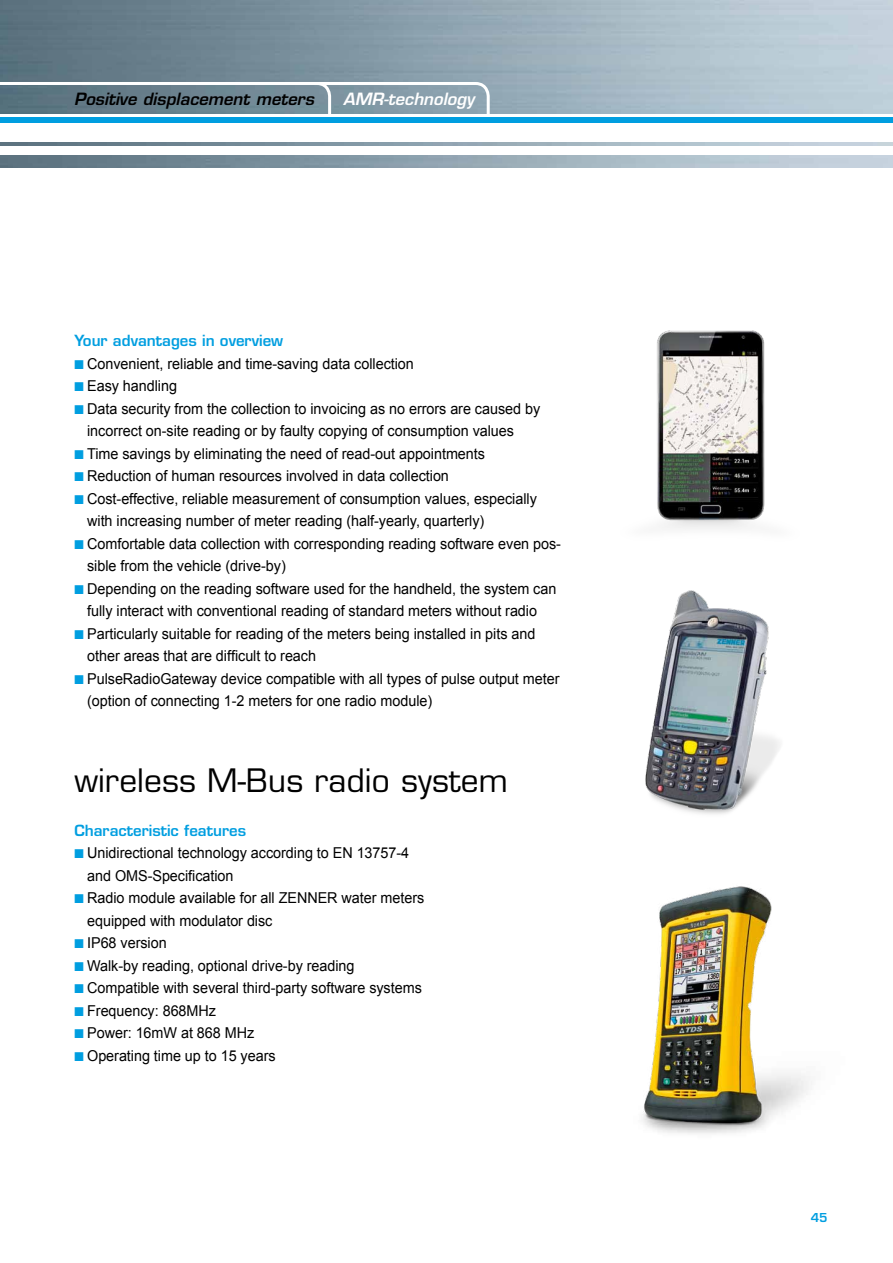
<style>
.page{position:relative;width:893px;height:1263px;background:#fff}
.page>*{position:absolute;margin:0;border:0;box-sizing:border-box;transform-origin:0 0}
.t1{font:31.5px "Eurostile LT Std";letter-spacing:.005em;color:#000}
.t2{font:italic 600 16.5px "Eurostile LT Std";color:#000}
.t3{font:italic 600 16.5px "Eurostile LT Std";color:#fff}
.t4{font:15px/22.5px "Arial";letter-spacing:-.005em;color:#000;scale:.96 1}
.t5{font:600 15px "Eurostile LT Std";color:#009ee0}
.t6{font:600 12px "Eurostile LT Std";color:#009ee0}
.s1{color:#009ee0}
</style>
<div class="page">
<img style="left:0;top:0;width:893px;height:113px">
<img style="left:0;top:155px;width:893px;height:13px">
<img style="left:1px;top:142px;width:892px;height:4px">
<img style="left:645px;top:637px;width:135px;height:177px">
<img style="left:642px;top:886px;width:170px;height:248px">
<svg style="left:0;top:82px;width:490px;height:32px;background:#7f95a0"></svg>
<div style="left:0;top:117px;width:893px;height:6px;background:#009ee0"></div>
<img style="left:657px;top:330px;width:112px;height:307px">
<p class="t2" style="left:74px;top:89px;width:241px">Positive displacement meters</p>
<p class="t3" style="left:343px;top:89px;width:133px">AMR-technology</p>
<p class="t5" style="left:74px;top:331px;width:210px">Your advantages in overview</p>
<p class="t4" style="left:74px;top:352px;width:355px"><span class="s1">■</span> Convenient, reliable and time-saving data collection</p>
<p class="t4" style="left:74px;top:375px;width:108px"><span class="s1">■</span> Easy handling</p>
<p class="t4" style="left:87px;top:397px;width:473px;text-indent:-13px"><span class="s1">■</span> Data security from the collection to invoicing as no errors are caused by incorrect on-site reading or by faulty copying of consumption values</p>
<p class="t4" style="left:74px;top:442px;width:429px"><span class="s1">■</span> Time savings by eliminating the need of read-out appointments</p>
<p class="t4" style="left:74px;top:465px;width:392px"><span class="s1">■</span> Reduction of human resources involved in data collection</p>
<p class="t4" style="left:87px;top:487px;width:470px;text-indent:-13px"><span class="s1">■</span> Cost-effective, reliable measurement of consumption values, especially with increasing number of meter reading (half-yearly, quarterly)</p>
<p class="t4" style="left:87px;top:532px;width:495px;text-indent:-13px"><span class="s1">■</span> Comfortable data collection with corresponding reading software even pos&shy;sible from the vehicle (drive-by)</p>
<p class="t4" style="left:74px;top:577px;width:504px;text-align:center"><span class="s1">■</span> Depending on the reading software used for the handheld, the system can fully interact with conventional reading of standard meters without radio</p>
<p class="t4" style="left:87px;top:622px;width:468px;text-indent:-13px"><span class="s1">■</span> Particularly suitable for reading of the meters being installed in pits and other areas that are difficult to reach</p>
<p class="t4" style="left:87px;top:667px;width:494px;text-indent:-13px"><span class="s1">■</span> PulseRadioGateway device compatible with all types of pulse output meter (option of connecting 1-2 meters for one radio module)</p>
<h1 class="t1" style="left:74px;top:762px;width:435px">wireless M-Bus radio system</h1>
<p class="t5" style="left:74px;top:821px;width:173px">Characteristic features</p>
<p class="t4" style="left:87px;top:842px;width:337px;text-indent:-13px"><span class="s1">■</span> Unidirectional technology according to EN 13757-4 and OMS-Specification</p>
<p class="t4" style="left:87px;top:887px;width:353px;text-indent:-13px"><span class="s1">■</span> Radio module available for all ZENNER water meters equipped with modulator disc</p>
<p class="t4" style="left:74px;top:932px;width:98px"><span class="s1">■</span> IP68 version</p>
<p class="t4" style="left:74px;top:954px;width:293px"><span class="s1">■</span> Walk-by reading, optional drive-by reading</p>
<p class="t4" style="left:74px;top:977px;width:363px"><span class="s1">■</span> Compatible with several third-party software systems</p>
<p class="t4" style="left:74px;top:999px;width:149px"><span class="s1">■</span> Frequency: 868MHz</p>
<p class="t4" style="left:74px;top:1022px;width:189px"><span class="s1">■</span> Power: 16mW at 868 MHz</p>
<p class="t4" style="left:74px;top:1044px;width:211px"><span class="s1">■</span> Operating time up to 15 years</p>
<p class="t6" style="left:811px;top:1210px;width:18px">45</p>
</div>
